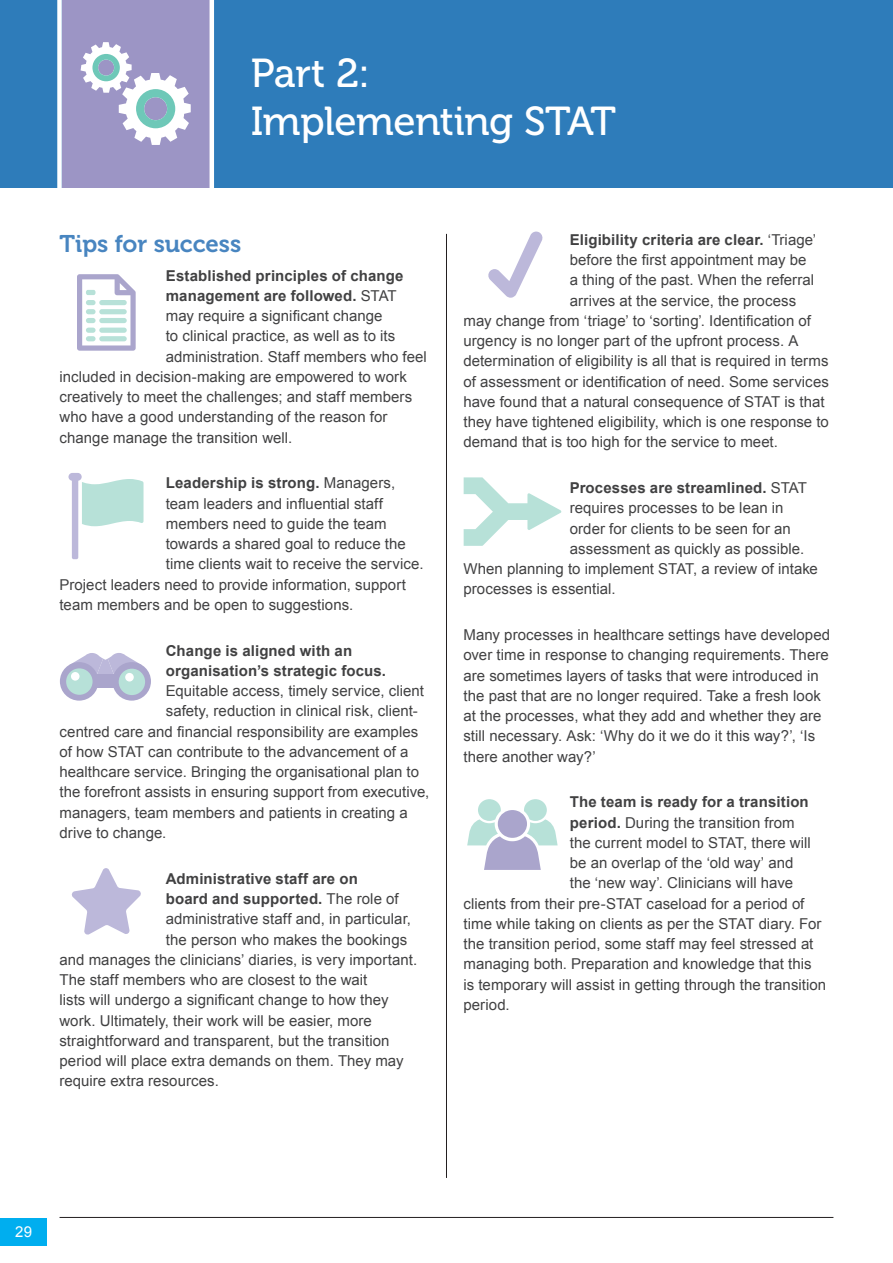
<style>
.page{position:relative;width:893px;height:1263px;background:#fff}
.page>*{position:absolute;margin:0;border:0;box-sizing:border-box;transform-origin:0 0}
.t1{font:40.35px/48.3px "Museo 500";letter-spacing:-.01em;color:#fff}
.t2{font:24px "Museo 700";letter-spacing:-.005em;color:#4885c0}
.t3{font:15px/20.2px "Arial";letter-spacing:.005em;color:#414142}
.t4{font:700 15px/20.2px "Arial";letter-spacing:.01em;color:#414142}
.t5{font:15px "Arial";color:#fff}
.s1{font-weight:400}
.s2{font-weight:700}
</style>
<div class="page">
<hr style="left:60px;top:1217px;width:773px;height:1px;background:#231f20">
<div style="left:0;top:1217px;width:47px;height:28px;background:#00aeef"></div>
<div style="left:0;top:0;width:893px;height:187px;background:#2e7cba"></div>
<div style="left:62px;top:0;width:148px;height:187px;background:#9c95c5"></div>
<div style="left:57px;top:0;width:5px;height:191px;background:#fff"></div>
<hr style="left:210px;top:0;width:4px;height:191px;background:#fff">
<hr style="left:446px;top:234px;width:1px;height:944px;background:#231f20">
<svg style="left:81px;top:42px;width:110px;height:103px"></svg>
<svg style="left:77px;top:274px;width:59px;height:77px"></svg>
<svg style="left:68px;top:473px;width:76px;height:86px"></svg>
<svg style="left:69px;top:653px;width:73px;height:21px"></svg>
<div style="left:112px;top:662px;width:39px;height:39px;background:#aaa5cc;border-radius:50%"></div>
<div style="left:60px;top:662px;width:38px;height:39px;background:#aaa5cc;border-radius:50%"></div>
<div style="left:95px;top:674px;width:20px;height:14px;background:#aaa5cc"></div>
<div style="left:66px;top:668px;width:27px;height:27px;background:#b7e1d8;border-radius:50%"></div>
<div style="left:119px;top:669px;width:26px;height:26px;background:#b7e1d8;border-radius:50%"></div>
<div style="left:71px;top:672px;width:9px;height:9px;background:#fff;border-radius:50%"></div>
<div style="left:125px;top:673px;width:9px;height:8px;background:#fff;border-radius:50%"></div>
<svg style="left:464px;top:477px;width:97px;height:69px"></svg>
<svg style="left:467px;top:799px;width:91px;height:71px"></svg>
<svg style="left:71px;top:868px;width:70px;height:67px"></svg>
<svg style="left:488px;top:232px;width:55px;height:66px"></svg>
<h1 class="t1" style="left:251px;top:49px;width:367px">Part 2:<br>Implementing STAT</h1>
<h2 class="t2" style="left:60px;top:230px;width:183px">Tips for success</h2>
<p class="t4" style="left:166px;top:266px;width:239px">Established principles of change</p>
<p class="t4" style="left:166px;top:286px;width:232px">management are followed. <span class="s1">STAT</span></p>
<p class="t3" style="left:166px;top:306px;width:218px">may require a significant change</p>
<p class="t3" style="left:166px;top:326px;width:231px">to clinical practice, as well as to its</p>
<p class="t3" style="left:166px;top:346px;width:263px">administration. Staff members who feel</p>
<p class="t3" style="left:60px;top:367px;width:349px">included in decision-making are empowered to work</p>
<p class="t3" style="left:60px;top:387px;width:354px">creatively to meet the challenges; and staff members</p>
<p class="t3" style="left:60px;top:407px;width:329px">who have a good understanding of the reason for</p>
<p class="t3" style="left:60px;top:427px;width:234px">change manage the transition well.</p>
<p class="t4" style="left:166px;top:473px;width:231px">Leadership is strong. <span class="s1">Managers,</span></p>
<p class="t3" style="left:166px;top:493px;width:219px">team leaders and influential staff</p>
<p class="t3" style="left:166px;top:514px;width:222px">members need to guide the team</p>
<p class="t3" style="left:166px;top:534px;width:241px">towards a shared goal to reduce the</p>
<p class="t3" style="left:166px;top:554px;width:259px">time clients wait to receive the service.</p>
<p class="t3" style="left:60px;top:574px;width:348px">Project leaders need to provide information, support</p>
<p class="t3" style="left:60px;top:595px;width:295px">team members and be open to suggestions.</p>
<p class="t4" style="left:166px;top:641px;width:222px">Change is aligned with an organisation’s strategic focus.</p>
<p class="t3" style="left:166px;top:681px;width:260px">Equitable access, timely service, client</p>
<p class="t3" style="left:166px;top:701px;width:254px">safety, reduction in clinical risk, client-</p>
<p class="t3" style="left:60px;top:721px;width:360px">centred care and financial responsibility are examples</p>
<p class="t3" style="left:60px;top:742px;width:351px">of how STAT can contribute to the advancement of a</p>
<p class="t3" style="left:60px;top:762px;width:361px">healthcare service. Bringing the organisational plan to</p>
<p class="t3" style="left:60px;top:782px;width:371px">the forefront assists in ensuring support from executive,</p>
<p class="t3" style="left:60px;top:802px;width:350px">managers, team members and patients in creating a</p>
<p class="t3" style="left:60px;top:823px;width:108px">drive to change.</p>
<p class="t4" style="left:166px;top:869px;width:194px">Administrative staff are on</p>
<p class="t4" style="left:166px;top:889px;width:234px">board and supported. <span class="s1">The role of</span></p>
<p class="t3" style="left:166px;top:909px;width:247px">administrative staff and, in particular,</p>
<p class="t3" style="left:166px;top:929px;width:243px">the person who makes the bookings</p>
<p class="t3" style="left:60px;top:949px;width:359px">and manages the clinicians’ diaries, is very important.</p>
<p class="t3" style="left:60px;top:970px;width:309px">The staff members who are closest to the wait</p>
<p class="t3" style="left:60px;top:990px;width:330px">lists will undergo a significant change to how they</p>
<p class="t3" style="left:60px;top:1010px;width:314px">work. Ultimately, their work will be easier, more</p>
<p class="t3" style="left:60px;top:1030px;width:332px">straightforward and transparent, but the transition</p>
<p class="t3" style="left:60px;top:1051px;width:345px">period will place extra demands on them. They may</p>
<p class="t3" style="left:60px;top:1071px;width:161px">require extra resources.</p>
<p class="t4" style="left:570px;top:230px;width:248px">Eligibility criteria are clear. <span class="s1">‘Triage’</span></p>
<p class="t3" style="left:570px;top:250px;width:238px">before the first appointment may be</p>
<p class="t3" style="left:570px;top:270px;width:246px">a thing of the past. When the referral</p>
<p class="t3" style="left:570px;top:290px;width:228px">arrives at the service, the process</p>
<p class="t3" style="left:463px;top:311px;width:349px">may change from ‘triage’ to ‘sorting’. Identification of</p>
<p class="t3" style="left:463px;top:331px;width:336px">urgency is no longer part of the upfront process. A</p>
<p class="t3" style="left:463px;top:351px;width:367px">determination of eligibility is all that is required in terms</p>
<p class="t3" style="left:463px;top:371px;width:367px">of assessment or identification of need. Some services</p>
<p class="t3" style="left:463px;top:392px;width:363px">have found that a natural consequence of STAT is that</p>
<p class="t3" style="left:463px;top:412px;width:367px">they have tightened eligibility, which is one response to</p>
<p class="t3" style="left:463px;top:432px;width:316px">demand that is too high for the service to meet.</p>
<p class="t4" style="left:570px;top:478px;width:239px">Processes are streamlined. <span class="s1">STAT</span></p>
<p class="t3" style="left:570px;top:498px;width:215px">requires processes to be lean in</p>
<p class="t3" style="left:570px;top:518px;width:223px">order for clients to be seen for an</p>
<p class="t3" style="left:570px;top:539px;width:236px">assessment as quickly as possible.</p>
<p class="t3" style="left:463px;top:559px;width:356px">When planning to implement STAT, a review of intake</p>
<p class="t3" style="left:463px;top:579px;width:154px">processes is essential.</p>
<p class="t3" style="left:463px;top:625px;width:368px">Many processes in healthcare settings have developed over time in response to changing requirements. There are sometimes layers of tasks that were introduced in the past that are no longer required. Take a fresh look at the processes, what they add and whether they are still necessary. Ask: ‘Why do it we do it this way?’, ‘Is there another way?’</p>
<p class="t4" style="left:570px;top:792px;width:240px">The team is ready for a transition</p>
<p class="t3" style="left:570px;top:812px;width:226px"><span class="s2">period.</span> During the transition from</p>
<p class="t3" style="left:570px;top:833px;width:243px">the current model to STAT, there will</p>
<p class="t3" style="left:570px;top:853px;width:225px">be an overlap of the ‘old way’ and</p>
<p class="t3" style="left:570px;top:873px;width:225px">the ‘new way’. Clinicians will have</p>
<p class="t3" style="left:463px;top:893px;width:342px">clients from their pre-STAT caseload for a period of</p>
<p class="t3" style="left:463px;top:914px;width:360px">time while taking on clients as per the STAT diary. For</p>
<p class="t3" style="left:463px;top:934px;width:351px">the transition period, some staff may feel stressed at</p>
<p class="t3" style="left:463px;top:954px;width:350px">managing both. Preparation and knowledge that this</p>
<p class="t3" style="left:463px;top:974px;width:364px">is temporary will assist in getting through the transition</p>
<p class="t3" style="left:463px;top:995px;width:48px">period.</p>
<p class="t5" style="left:15px;top:1222px;width:18px">29</p>
</div>
